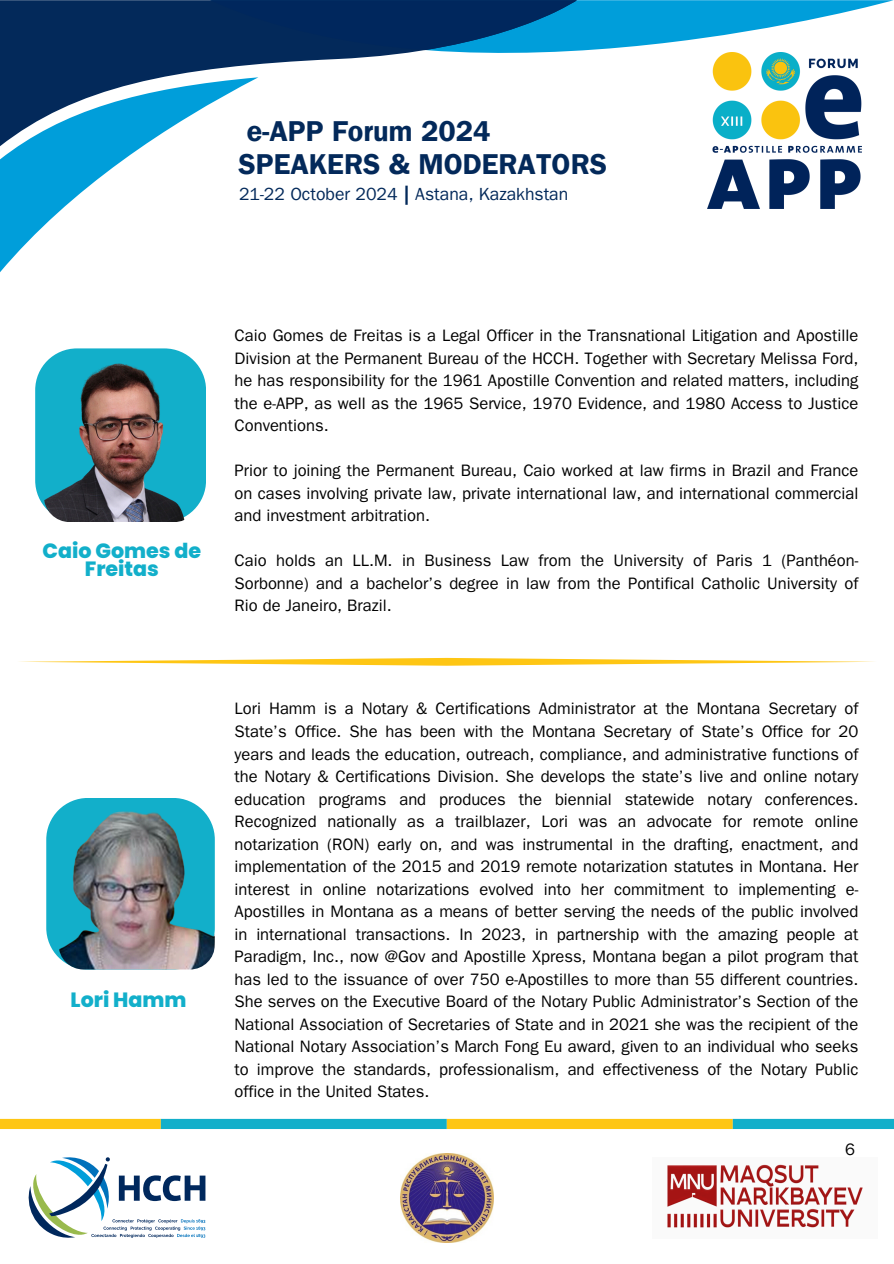
<style>
.page{position:relative;width:894px;height:1264px;background:#fff}
.page>*{position:absolute;margin:0;border:0;box-sizing:border-box;transform-origin:0 0}
.t1{font:28.8px "Franklin Gothic LT Pro Dm";color:#03295a}
.t2{font:800 20.55px/18px "Poppins";color:#12afca;text-align:center}
.t3{font:17.55px "Franklin Gothic LT Pro";color:#03295a}
.t4{font:16.5px/22.5px "Franklin Gothic LT Pro";color:#000;text-align:justify}
.s1{font-family:"Franklin Gothic LT Pro Dm";font-size:19.05px}
</style>
<div class="page">
<div style="left:35px;top:348px;width:171px;height:174px;background:#12afca;border-radius:42px"></div>
<svg style="left:46px;top:798px;width:169px;height:171px"></svg>
<img style="left:59px;top:810px;width:156px;height:159px;border-radius:25px">
<img style="left:44px;top:363px;width:156px;height:159px;border-radius:26px">
<svg style="left:19px;top:658px;width:855px;height:7px"></svg>
<svg style="left:576px;top:0;width:317px;height:109px"></svg>
<svg style="left:0;top:0;width:576px;height:77px;fill:#03295a"></svg>
<svg style="left:210px;top:0;width:366px;height:50px;background:#003a70"></svg>
<svg style="left:0;top:77px;width:258px;height:195px"></svg>
<img style="left:707px;top:53px;width:154px;height:155px">
<div style="left:0;top:1118px;width:161px;height:10px;background:#fec614"></div>
<div style="left:161px;top:1118px;width:285px;height:10px;background:#12afca"></div>
<div style="left:446px;top:1118px;width:286px;height:10px;background:#fec614"></div>
<div style="left:732px;top:1118px;width:161px;height:10px;background:#12afca"></div>
<img style="left:667px;top:1164px;width:196px;height:64px">
<svg style="left:29px;top:1157px;width:176px;height:81px"></svg>
<img style="left:400px;top:1153px;width:93px;height:88px">
<p class="t1" style="left:247px;top:121px;width:245px">e-APP Forum 2024</p>
<p class="t1" style="left:238px;top:154px;width:370px">SPEAKERS &amp; MODERATORS</p>
<h3 class="t3" style="left:239px;top:188px;width:331px">21-22 October 2024 <span class="s1">|</span> Astana, Kazakhstan</h3>
<p class="t2" style="left:43px;top:541px;width:160px">Caio Gomes de<br>Freitas</p>
<p class="t4" style="left:234px;top:327px;width:625px">Caio Gomes de Freitas is a Legal Officer in the Transnational Litigation and Apostille Division at the Permanent Bureau of the HCCH. Together with Secretary Melissa Ford, he has responsibility for the 1961 Apostille Convention and related matters, including the e-APP, as well as the 1965 Service, 1970 Evidence, and 1980 Access to Justice Conventions.</p>
<p class="t4" style="left:234px;top:462px;width:625px">Prior to joining the Permanent Bureau, Caio worked at law firms in Brazil and France on cases involving private law, private international law, and international commercial and investment arbitration.</p>
<h3 class="t4" style="left:234px;top:552px;width:625px">Caio holds an LL.M. in Business Law from the University of Paris 1 (Panthéon-Sorbonne) and a bachelor’s degree in law from the Pontifical Catholic University of Rio de Janeiro, Brazil.</h3>
<p class="t2" style="left:71px;top:990px;width:117px">Lori Hamm</p>
<p class="t4" style="left:234px;top:700px;width:625px">Lori Hamm is a Notary &amp; Certifications Administrator at the Montana Secretary of State’s Office. She has been with the Montana Secretary of State’s Office for 20 years and leads the education, outreach, compliance, and administrative functions of the Notary &amp; Certifications Division. She develops the state’s live and online notary education programs and produces the biennial statewide notary conferences.<br>Recognized nationally as a trailblazer, Lori was an advocate for remote online notarization (RON) early on, and was instrumental in the drafting, enactment, and implementation of the 2015 and 2019 remote notarization statutes in Montana. Her interest in online notarizations evolved into her commitment to implementing e-Apostilles in Montana as a means of better serving the needs of the public involved in international transactions. In 2023, in partnership with the amazing people at Paradigm, Inc., now @Gov and Apostille Xpress, Montana began a pilot program that has led to the issuance of over 750 e-Apostilles to more than 55 different countries.<br>She serves on the Executive Board of the Notary Public Administrator’s Section of the National Association of Secretaries of State and in 2021 she was the recipient of the National Notary Association’s March Fong Eu award, given to an individual who seeks to improve the standards, professionalism, and effectiveness of the Notary Public office in the United States.</p>
<p class="t4" style="left:844px;top:1141px;width:11px">6</p>
</div>
